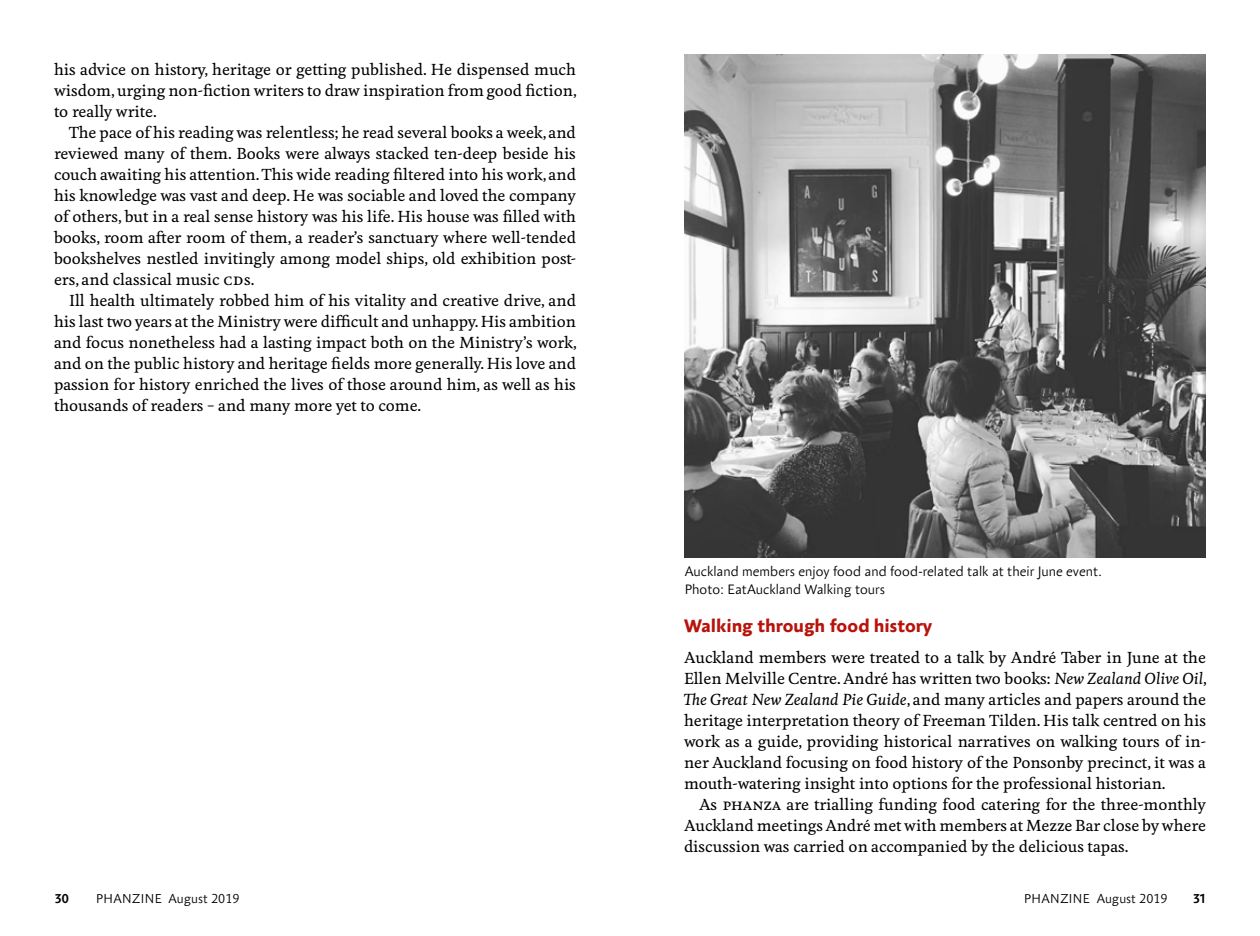
<style>
.page{position:relative;width:1260px;height:936px;background:#fff}
.page>*{position:absolute;margin:0;border:0;box-sizing:border-box;transform-origin:0 0}
.t1{font:700 18px "Anselm Sans";color:#b7130b}
.t2{font:500 15px/21px "Feijoa";color:#000;text-align:justify}
.t3{font:300 13.5px/18px "Anselm Sans";color:#000}
.t4{font:300 12.75px "Anselm Sans";letter-spacing:.025em;color:#000}
.t5{font:500 12.75px "Anselm Sans";color:#000}
.s1{font-style:italic}
</style>
<div class="page">
<img style="left:684px;top:54px;width:522px;height:504px">
<p class="t2" style="left:54px;top:59px;width:524px">his advice on history, heritage or getting published. He dispensed much wisdom, urging non-fiction writers to draw inspiration from good fiction, to really write.</p>
<p class="t2" style="left:54px;top:122px;width:524px;text-indent:15px">The pace of his reading was relentless; he read several books a week, and reviewed many of them. Books were always stacked ten-deep beside his couch awaiting his attention. This wide reading filtered into his work, and his knowledge was vast and deep. He was sociable and loved the company of others, but in a real sense history was his life. His house was filled with books, room after room of them, a reader’s sanctuary where well-tended bookshelves nestled invitingly among model ships, old exhibition post&shy;ers, and classical music CDs.</p>
<p class="t2" style="left:54px;top:290px;width:524px;text-indent:15px">Ill health ultimately robbed him of his vitality and creative drive, and his last two years at the Ministry were difficult and unhappy. His ambition and focus nonetheless had a lasting impact both on the Ministry’s work, and on the public history and heritage fields more generally. His love and passion for history enriched the lives of those around him, as well as his thousands of readers – and many more yet to come.</p>
<p class="t3" style="left:685px;top:562px;width:419px">Auckland members enjoy food and food-related talk at their June event.<br>Photo: EatAuckland Walking tours</p>
<p class="t1" style="left:684px;top:612px;width:250px">Walking through food history</p>
<p class="t2" style="left:684px;top:647px;width:524px">Auckland members were treated to a talk by André Taber in June at the Ellen Melville Centre. André has written two books: <span class="s1">New Zealand Olive Oil</span>, <span class="s1">The Great New Zealand Pie Guide</span>, and many articles and papers around the heritage interpretation theory of Freeman Tilden. His talk centred on his work as a guide, providing historical narratives on walking tours of in&shy;ner Auckland focusing on food history of the Ponsonby precinct, it was a mouth-watering insight into options for the professional historian.</p>
<p class="t2" style="left:684px;top:794px;width:524px;text-indent:15px">As PHANZA are trialling funding food catering for the three-monthly Auckland meetings André met with members at Mezze Bar close by where discussion was carried on accompanied by the delicious tapas.</p>
<p class="t5" style="left:55px;top:890px;width:16px">30</p>
<p class="t4" style="left:96px;top:890px;width:145px">PHANZINE August 2019</p>
<p class="t4" style="left:1024px;top:890px;width:145px">PHANZINE August 2019</p>
<p class="t5" style="left:1193px;top:890px;width:14px">31</p>
</div>
